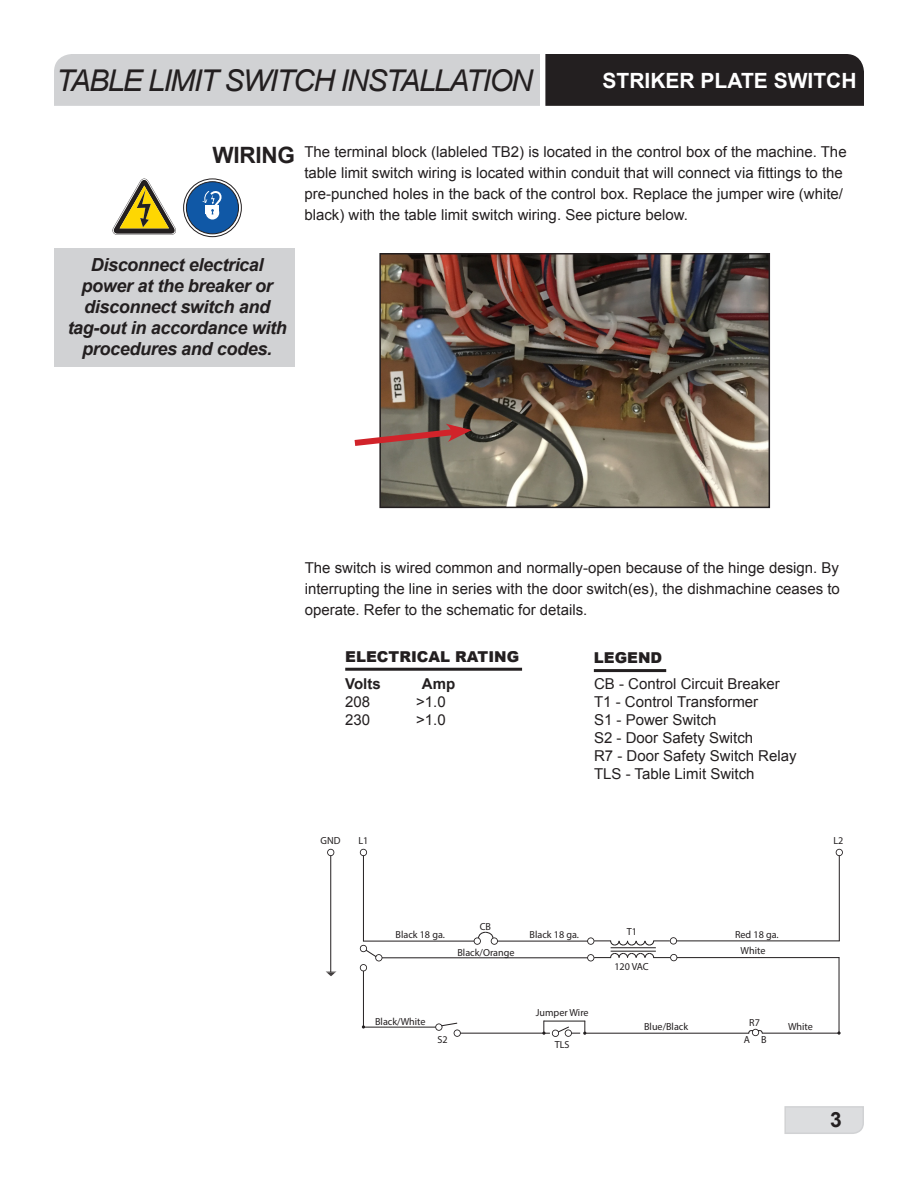
<style>
.page{position:relative;width:918px;height:1188px;background:#fff}
.page>*{position:absolute;margin:0;border:0;box-sizing:border-box;transform-origin:0 0}
.t1{font:italic 30px "Arial";letter-spacing:-.05em;color:#231f20}
.t2{font:700 22.5px "Arial";letter-spacing:-.01em;color:#231f20}
.t3{font:700 21px "Arial";color:#fff}
.t4{font:700 21px "Arial";color:#231f20}
.t5{font:italic 700 18px/21px "Arial";letter-spacing:-.02em;color:#231f20;text-align:center}
.t6{font:15px/21px "Arial";color:#231f20}
.t7{font:900 15px "Arial";color:#231f20}
.t8{font:700 15px "Arial";color:#231f20}
.t9{font:10.35px/16.6px "Myriad Pro";color:#231f20}
</style>
<div class="page">
<svg style="left:784px;top:1106px;width:80px;height:28px;background:#dbdcde"></svg>
<img style="left:382px;top:256px;width:385px;height:249px">
<div style="left:379px;top:253px;width:391px;height:255px;border:2px solid #231f20"></div>
<svg style="left:54px;top:54px;width:810px;height:52px;background:#8f8e90"></svg>
<div style="left:55px;top:249px;width:240px;height:118px;background:#d1d2d4"></div>
<svg style="left:112px;top:179px;width:64px;height:56px"></svg>
<svg style="left:184px;top:179px;width:57px;height:58px"></svg>
<div style="left:184px;top:179px;width:57px;height:58px;border:1px solid #231f20;border-radius:50%"></div>
<div style="left:186px;top:182px;width:53px;height:52px;background:#1058a6;border-radius:50%"></div>
<div style="left:186px;top:182px;width:53px;height:52px;border:1px solid #231f20;border-radius:50%"></div>
<div style="left:206px;top:206px;width:13px;height:14px;background:#fff;border-radius:50%"></div>
<svg style="left:202px;top:191px;width:20px;height:23px"></svg>
<svg style="left:354px;top:424px;width:118px;height:26px"></svg>
<hr style="left:345px;top:668px;width:177px;height:3px;background:#231f20">
<hr style="left:594px;top:669px;width:72px;height:3px;background:#231f20">
<hr style="left:363px;top:852px;width:1px;height:89px;background:#231f20">
<svg style="left:360px;top:849px;width:7px;height:7px"></svg>
<hr style="left:363px;top:941px;width:114px;height:1px;background:#231f20">
<hr style="left:494px;top:941px;width:97px;height:1px;background:#231f20">
<svg style="left:474px;top:931px;width:24px;height:14px"></svg>
<hr style="left:673px;top:940px;width:167px;height:1px;background:#231f20">
<svg style="left:587px;top:937px;width:90px;height:9px"></svg>
<hr style="left:839px;top:852px;width:1px;height:89px;background:#231f20">
<svg style="left:836px;top:849px;width:7px;height:7px"></svg>
<hr style="left:379px;top:957px;width:212px;height:1px;background:#231f20">
<hr style="left:674px;top:957px;width:165px;height:1px;background:#231f20">
<svg style="left:587px;top:953px;width:90px;height:8px"></svg>
<hr style="left:611px;top:947px;width:45px;height:1px;background:#231f20">
<hr style="left:611px;top:951px;width:45px;height:1px;background:#231f20">
<hr style="left:330px;top:852px;width:1px;height:120px;background:#231f20">
<svg style="left:327px;top:849px;width:7px;height:7px"></svg>
<svg style="left:326px;top:969px;width:11px;height:7px"></svg>
<hr style="left:363px;top:968px;width:1px;height:59px;background:#231f20">
<svg style="left:359px;top:944px;width:23px;height:27px"></svg>
<hr style="left:363px;top:1027px;width:76px;height:1px;background:#231f20">
<hr style="left:839px;top:957px;width:1px;height:76px;background:#231f20">
<hr style="left:762px;top:1033px;width:77px;height:1px;background:#231f20">
<svg style="left:748px;top:1029px;width:15px;height:7px"></svg>
<hr style="left:585px;top:1033px;width:164px;height:1px;background:#231f20">
<hr style="left:457px;top:1033px;width:87px;height:1px;background:#231f20">
<svg style="left:435px;top:1022px;width:26px;height:15px"></svg>
<svg style="left:542px;top:1021px;width:44px;height:16px"></svg>
<p class="t1" style="left:56px;top:61px;width:478px">TABLE LIMIT SWITCH INSTALLATION</p>
<p class="t3" style="left:603px;top:66px;width:255px">STRIKER PLATE SWITCH</p>
<p class="t2" style="left:212px;top:140px;width:84px">WIRING</p>
<p class="t6" style="left:304px;top:142px;width:544px">The terminal block (lableled TB2) is located in the control box of the machine. The table limit switch wiring is located within conduit that will connect via fittings to the pre-punched holes in the back of the control box. Replace the jumper wire (white/ black) with the table limit switch wiring. See picture below.</p>
<p class="t5" style="left:91px;top:254px;width:174px">Disconnect electrical</p>
<p class="t5" style="left:68px;top:275px;width:221px">power at the breaker or disconnect switch and tag-out in accordance with procedures and codes.</p>
<p class="t6" style="left:305px;top:557px;width:537px;text-align:justify">The switch is wired common and normally-open because of the hinge design. By interrupting the line in series with the door switch(es), the dishmachine ceases to operate. Refer to the schematic for details.</p>
<p class="t7" style="left:345px;top:646px;width:175px">ELECTRICAL RATING</p>
<p class="t8" style="left:345px;top:674px;width:37px">Volts</p>
<p class="t8" style="left:422px;top:674px;width:35px">Amp</p>
<p class="t6" style="left:345px;top:692px;width:27px">208</p>
<p class="t6" style="left:416px;top:692px;width:31px">&gt;1.0</p>
<p class="t6" style="left:345px;top:710px;width:27px">230</p>
<p class="t6" style="left:416px;top:710px;width:31px">&gt;1.0</p>
<p class="t9" style="left:321px;top:832px;width:21px">GND</p>
<p class="t9" style="left:358px;top:832px;width:11px">L1</p>
<p class="t7" style="left:594px;top:647px;width:70px">LEGEND</p>
<p class="t6" style="left:594px;top:674px;width:187px">CB - Control Circuit Breaker</p>
<p class="t6" style="left:594px;top:692px;width:166px">T1 - Control Transformer</p>
<p class="t6" style="left:594px;top:710px;width:124px">S1 - Power Switch</p>
<p class="t6" style="left:594px;top:728px;width:161px">S2 - Door Safety Switch</p>
<p class="t6" style="left:594px;top:746px;width:204px">R7 - Door Safety Switch Relay</p>
<p class="t6" style="left:594px;top:764px;width:162px">TLS - Table Limit Switch</p>
<p class="t9" style="left:833px;top:832px;width:11px">L2</p>
<p class="t9" style="left:480px;top:918px;width:13px">CB</p>
<p class="t9" style="left:396px;top:926px;width:51px">Black 18 ga.</p>
<p class="t9" style="left:530px;top:926px;width:51px">Black 18 ga.</p>
<p class="t9" style="left:375px;top:1013px;width:52px">Black/White</p>
<p class="t9" style="left:457px;top:944px;width:59px">Black/Orange</p>
<p class="t9" style="left:536px;top:1004px;width:54px">Jumper Wire</p>
<p class="t9" style="left:627px;top:923px;width:12px">T1</p>
<p class="t9" style="left:614px;top:958px;width:36px">120 VAC</p>
<p class="t9" style="left:741px;top:926px;width:40px;text-indent:-6px">Red 18 ga.<br>White</p>
<p class="t9" style="left:749px;top:1014px;width:12px">R7</p>
<p class="t9" style="left:644px;top:1018px;width:46px">Blue/Black</p>
<p class="t9" style="left:788px;top:1018px;width:26px">White</p>
<p class="t9" style="left:437px;top:1031px;width:12px">S2</p>
<p class="t9" style="left:761px;top:1031px;width:7px">B</p>
<p class="t9" style="left:744px;top:1031px;width:8px">A</p>
<p class="t9" style="left:555px;top:1036px;width:16px">TLS</p>
<h3 class="t4" style="left:830px;top:1106px;width:13px">3</h3>
</div>
